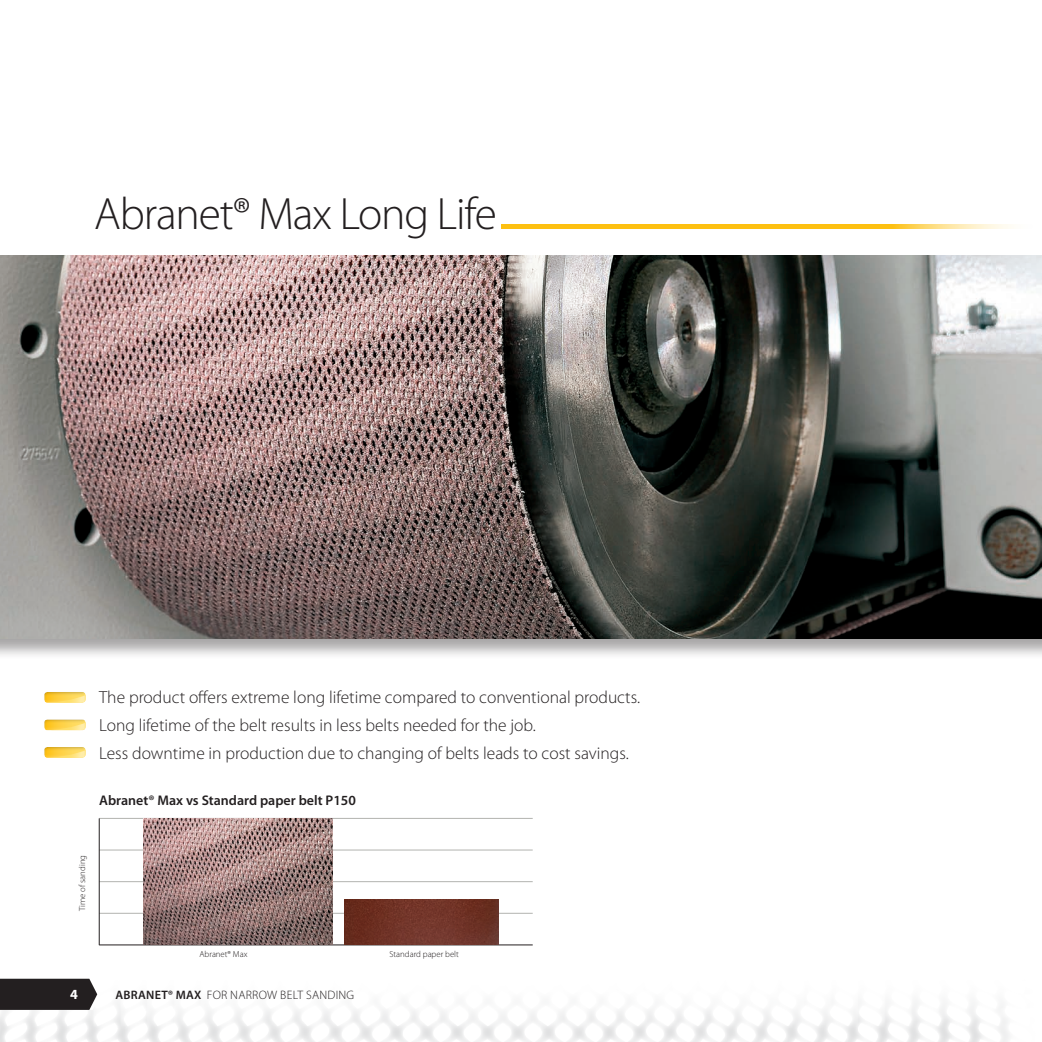
<style>
.page{position:relative;width:1042px;height:1042px;background:#fff}
.page>*{position:absolute;margin:0;border:0;box-sizing:border-box;transform-origin:0 0}
.t1{font:300 45.5px "Myriad Pro";letter-spacing:-.025em;color:#231f20}
.t2{font:300 17.5px "Myriad Pro";color:#231f20}
.t3{font:600 14px "Myriad Pro";color:#231f20}
.t4{font:700 14px "Myriad Pro";color:#fff}
.t5{font:300 12.25px "Myriad Pro";letter-spacing:.02em;color:#231f20}
.t6{font:300 8.75px "Myriad Pro";color:#231f20}
.s1{font-weight:600}
</style>
<div class="page">
<svg style="left:0;top:1002px;width:1009px;height:40px"></svg>
<svg style="left:0;top:978px;width:101px;height:32px;background:#383536"></svg>
<div style="left:0;top:631px;width:1042px;height:269px;background:#231f20;opacity:.4"></div>
<svg style="left:501px;top:224px;width:510px;height:5px;background:#fdc831"></svg>
<img style="left:0;top:255px;width:1042px;height:384px">
<div style="left:41px;top:692px;width:45px;height:13px;background:#fff"></div>
<div style="left:41px;top:691px;width:45px;height:12px;background:#231f20;opacity:.75"></div>
<svg style="left:51px;top:695px;width:35px;height:8px"></svg>
<div style="left:41px;top:719px;width:45px;height:14px;background:#fff"></div>
<div style="left:41px;top:719px;width:45px;height:12px;background:#231f20;opacity:.75"></div>
<svg style="left:51px;top:723px;width:35px;height:7px"></svg>
<div style="left:41px;top:747px;width:45px;height:13px;background:#fff"></div>
<div style="left:41px;top:746px;width:45px;height:12px;background:#231f20;opacity:.75"></div>
<svg style="left:51px;top:750px;width:35px;height:8px"></svg>
<hr style="left:99px;top:818px;width:434px;height:1px;background:#b2b3af">
<hr style="left:99px;top:850px;width:434px;height:1px;background:#b2b3af">
<hr style="left:99px;top:881px;width:434px;height:1px;background:#b2b3af">
<hr style="left:99px;top:913px;width:434px;height:1px;background:#b2b3af">
<hr style="left:99px;top:944px;width:434px;height:1px;background:#231f20">
<hr style="left:99px;top:818px;width:1px;height:127px;background:#231f20">
<img style="left:345px;top:899px;width:154px;height:45px">
<img style="left:143px;top:818px;width:190px;height:126px">
<p class="t1" style="left:94px;top:189px;width:404px">Abranet® Max Long Life</p>
<p class="t2" style="left:99px;top:687px;width:542px">The product offers extreme long lifetime compared to conventional products.</p>
<p class="t2" style="left:99px;top:715px;width:438px">Long lifetime of the belt results in less belts needed for the job.</p>
<p class="t2" style="left:99px;top:743px;width:531px">Less downtime in production due to changing of belts leads to cost savings.</p>
<p class="t3" style="left:99px;top:792px;width:258px">Abranet® Max vs Standard paper belt P150</p>
<p class="t6" style="left:77px;top:911px;width:58px;rotate:-90deg">Time of sanding</p>
<p class="t6" style="left:199px;top:949px;width:50px">Abranet® Max</p>
<p class="t6" style="left:389px;top:949px;width:71px">Standard paper belt</p>
<p class="t4" style="left:70px;top:987px;width:9px">4</p>
<p class="t5" style="left:115px;top:988px;width:240px"><span class="s1">ABRANET® MAX</span> FOR NARROW BELT SANDING</p>
</div>
